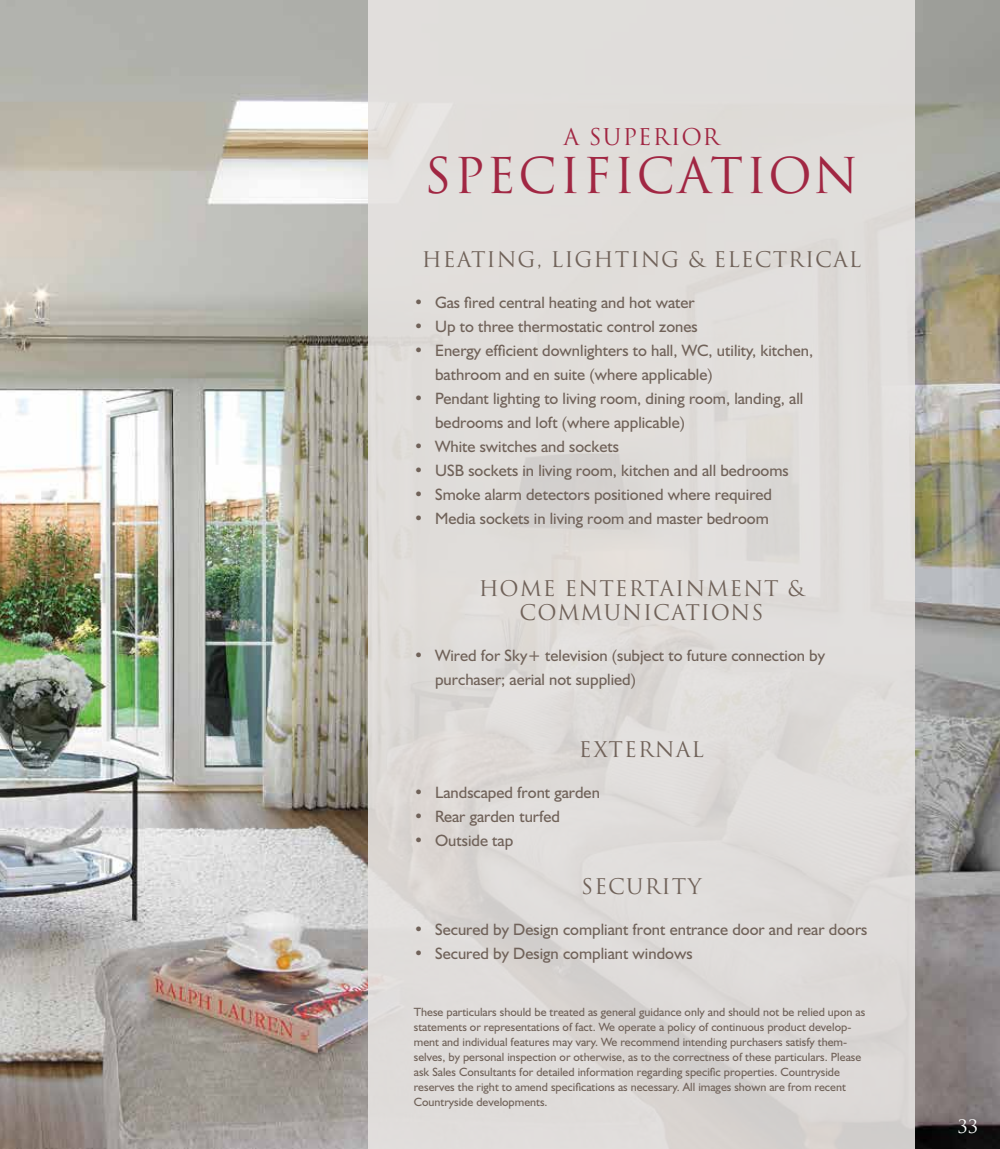
<style>
.page{position:relative;width:1000px;height:1149px;background:#fff}
.page>*{position:absolute;margin:0;border:0;box-sizing:border-box;transform-origin:0 0}
.t1{font:48px "Trajan Pro";letter-spacing:.05em;color:#a12743}
.t2{font:22.5px "Trajan Pro";letter-spacing:.05em;color:#a12743}
.t3{font:21px/24px "Trajan Pro";letter-spacing:.05em;color:#706259;text-align:center}
.t4{font:18px "Trajan Pro";color:#fff}
.t5{font:16.5px/24px "Humanist 521 BT";color:#706259}
.t6{font:12px/15px "Humanist 521 BT";color:#706259}
</style>
<div class="page">
<img style="left:0;top:0;width:999px;height:1148px">
<div style="left:368px;top:0;width:546px;height:1148px;background:#e0ddda"></div>
<h2 class="t2" style="left:563px;top:122px;width:157px">A SUPERIOR</h2>
<h1 class="t1" style="left:424px;top:145px;width:436px">SPECIFICATION</h1>
<p class="t3" style="left:421px;top:247px;width:441px">HEATING, LIGHTING &amp; ELECTRICAL</p>
<p class="t5" style="left:414px;top:290px;width:282px">• Gas fired central heating and hot water</p>
<p class="t5" style="left:414px;top:314px;width:285px">• Up to three thermostatic control zones</p>
<p class="t5" style="left:435px;top:338px;width:379px;text-indent:-21px">• Energy efficient downlighters to hall, WC, utility, kitchen, bathroom and en suite (where applicable)</p>
<p class="t5" style="left:435px;top:386px;width:369px;text-indent:-21px">• Pendant lighting to living room, dining room, landing, all bedrooms and loft (where applicable)</p>
<p class="t5" style="left:414px;top:434px;width:207px">• White switches and sockets</p>
<p class="t5" style="left:414px;top:458px;width:376px">• USB sockets in living room, kitchen and all bedrooms</p>
<p class="t5" style="left:414px;top:482px;width:360px">• Smoke alarm detectors positioned where required</p>
<p class="t5" style="left:414px;top:506px;width:356px">• Media sockets in living room and master bedroom</p>
<p class="t3" style="left:479px;top:576px;width:326px">HOME ENTERTAINMENT &amp;<br>COMMUNICATIONS</p>
<p class="t5" style="left:435px;top:643px;width:391px;text-indent:-21px">• Wired for Sky+ television (subject to future connection by purchaser; aerial not supplied)</p>
<p class="t3" style="left:578px;top:737px;width:127px">EXTERNAL</p>
<p class="t5" style="left:414px;top:780px;width:187px">• Landscaped front garden</p>
<p class="t5" style="left:414px;top:804px;width:148px">• Rear garden turfed</p>
<p class="t5" style="left:414px;top:828px;width:101px">• Outside tap</p>
<p class="t3" style="left:581px;top:874px;width:122px">SECURITY</p>
<p class="t5" style="left:414px;top:917px;width:455px">• Secured by Design compliant front entrance door and rear doors</p>
<p class="t5" style="left:414px;top:941px;width:280px">• Secured by Design compliant windows</p>
<p class="t6" style="left:414px;top:1004px;width:453px">These particulars should be treated as general guidance only and should not be relied upon as statements or representations of fact. We operate a policy of continuous product develop&shy;ment and individual features may vary. We recommend intending purchasers satisfy them&shy;selves, by personal inspection or otherwise, as to the correctness of these particulars. Please ask Sales Consultants for detailed information regarding specific properties. Countryside reserves the right to amend specifications as necessary. All images shown are from recent Countryside developments.</p>
<p class="t4" style="left:957px;top:1114px;width:22px">33</p>
</div>
